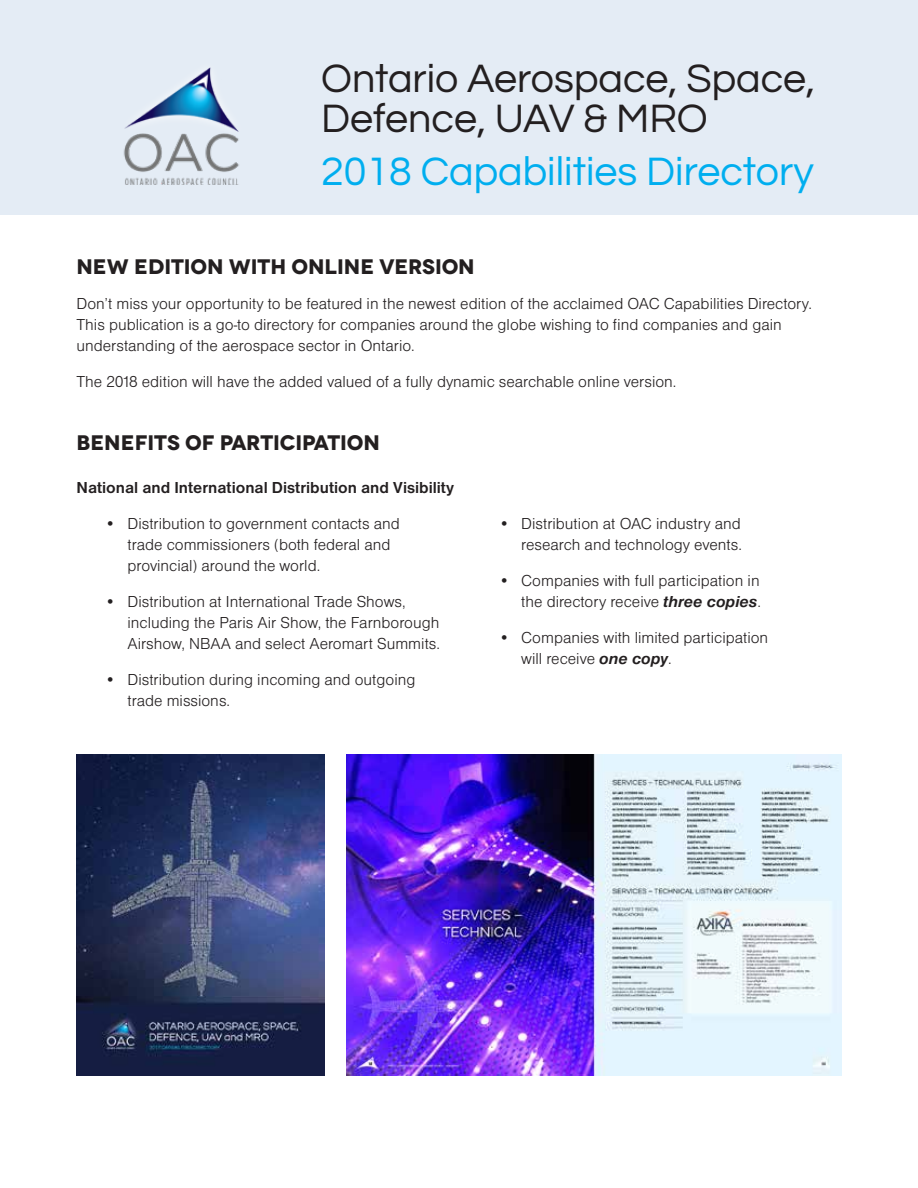
<style>
.page{position:relative;width:918px;height:1188px;background:#fff}
.page>*{position:absolute;margin:0;border:0;box-sizing:border-box;transform-origin:0 0}
.t1{font:41.25px/40.5px "Questrial";color:#231f20}
.t2{font:41.25px "Questrial";color:#00aeef}
.t3{font:700 21px "Novecentowide";color:#231f20}
.t4{font:16.5px/21px "Nimbus San D Ligh";color:#231f20}
.t5{font:700 16.5px "Nimbus San D";color:#231f20}
.s1{font-family:"Nimbus San D";font-weight:700;font-style:italic}
</style>
<div class="page">
<div style="left:0;top:0;width:918px;height:214px;background:#e4ecf5"></div>
<img style="left:123px;top:67px;width:116px;height:118px">
<img style="left:76px;top:755px;width:249px;height:321px">
<img style="left:347px;top:755px;width:494px;height:321px">
<h1 class="t1" style="left:321px;top:59px;width:496px">Ontario Aerospace, Space,<br>Defence, UAV &amp; MRO</h1>
<h1 class="t2" style="left:321px;top:151px;width:494px">2018 Capabilities Directory</h1>
<p class="t3" style="left:76px;top:254px;width:400px">NEW EDITION WITH ONLINE VERSION</p>
<p class="t4" style="left:76px;top:293px;width:737px">Don’t miss your opportunity to be featured in the newest edition of the acclaimed OAC Capabilities Directory.<br>This publication is a go-to directory for companies around the globe wishing to find companies and gain understanding of the aerospace sector in Ontario.</p>
<p class="t4" style="left:76px;top:371px;width:602px">The 2018 edition will have the added valued of a fully dynamic searchable online version.</p>
<p class="t3" style="left:76px;top:429px;width:305px">BENEFITS OF PARTICIPATION</p>
<p class="t5" style="left:76px;top:479px;width:379px">National and International Distribution and Visibility</p>
<p class="t4" style="left:128px;top:513px;width:274px;text-indent:-23px">• Distribution to government contacts and trade commissioners (both federal and provincial) around the world.</p>
<p class="t4" style="left:128px;top:591px;width:314px;text-indent:-23px">• Distribution at International Trade Shows, including the Paris Air Show, the Farnborough<br>Airshow, NBAA and select Aeromart Summits.</p>
<p class="t4" style="left:128px;top:669px;width:289px;text-indent:-23px">• Distribution during incoming and outgoing trade missions.</p>
<p class="t4" style="left:499px;top:513px;width:245px;text-align:right">• Distribution at OAC industry and research and technology events.</p>
<p class="t4" style="left:499px;top:570px;width:264px;text-align:right">• Companies with full participation in the directory receive <span class="s1">three copies</span>.</p>
<p class="t4" style="left:521px;top:627px;width:249px;text-indent:-23px">• Companies with limited participation will receive <span class="s1">one copy</span>.</p>
</div>
